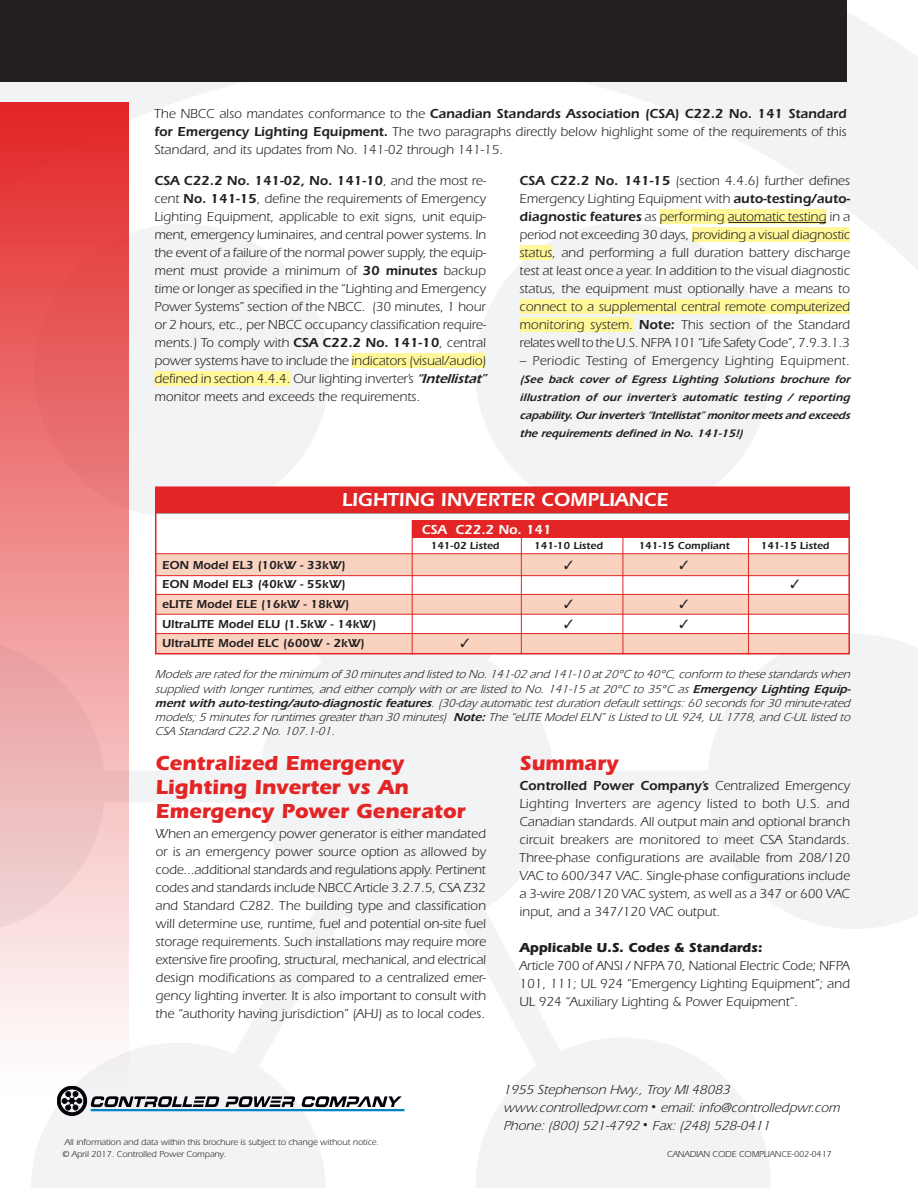
<style>
.page{position:relative;width:918px;height:1188px;background:#fff}
.page>*{position:absolute;margin:0;border:0;box-sizing:border-box;transform-origin:0 0}
.t1{font:700 21px/24px "Itc Eras";color:#e32525}
.t2{font:600 19.5px "Itc Eras";color:#fff}
.t3{font:13.5px/18px "Itc Eras";color:#231f20;text-align:justify}
.t4{font:italic 13.5px/18px "Itc Eras";color:#231f20}
.t5{font:13.5px "Itc Eras";letter-spacing:.02em;color:#231f20}
.t6{font:700 13.5px "Itc Eras";letter-spacing:-.005em;color:#231f20}
.t7{font:600 13.5px "Itc Eras";color:#fff}
.t8{font:italic 12px/14.2px "Itc Eras";color:#231f20;text-align:justify}
.t9{font:600 12px "Itc Eras";color:#231f20}
.t10{font:italic 600 11.25px/18px "Itc Eras";color:#231f20;text-align:justify}
.t11{font:600 10.5px "Itc Eras";color:#231f20}
.t12{font:9px/12px "Itc Eras";color:#231f20}
.s1{font-weight:600}
.s2{font-weight:600;font-style:italic}
.s3{font-family:"Helvetica";font-style:normal;font-size:15px}
</style>
<div class="page">
<img style="left:0;top:12px;width:918px;height:1176px">
<div style="left:156px;top:488px;width:692px;height:165px;background:#fff"></div>
<div style="left:156px;top:634px;width:694px;height:19px;background:#f9d2c0"></div>
<div style="left:0;top:0;width:847px;height:82px;background:#231f20"></div>
<div style="left:0;top:102px;width:129px;height:997px;background:linear-gradient(to bottom,#e22727,#fcffff)"></div>
<hr style="left:91px;top:1109px;width:313px;height:2px;background:#0083c5">
<svg style="left:57px;top:1086px;width:162px;height:30px"></svg>
<svg style="left:225px;top:1096px;width:70px;height:11px"></svg>
<svg style="left:302px;top:1096px;width:100px;height:11px"></svg>
<hr style="left:155px;top:513px;width:693px;height:1px;background:#231f20">
<div style="left:351px;top:353px;width:135px;height:15px;background:#fff79a"></div>
<div style="left:154px;top:371px;width:137px;height:15px;background:#fff79a"></div>
<div style="left:660px;top:209px;width:167px;height:15px;background:#fff79a"></div>
<div style="left:692px;top:227px;width:158px;height:15px;background:#fff79a"></div>
<div style="left:520px;top:245px;width:32px;height:15px;background:#fff79a"></div>
<div style="left:520px;top:299px;width:330px;height:15px;background:#fff79a"></div>
<div style="left:520px;top:317px;width:113px;height:15px;background:#fff79a"></div>
<hr style="left:505px;top:537px;width:344px;height:1px;background:#231f20">
<div style="left:156px;top:554px;width:694px;height:22px;background:#f9d2c0"></div>
<div style="left:156px;top:594px;width:694px;height:20px;background:#f9d2c0"></div>
<div style="left:156px;top:488px;width:692px;height:25px;background:#e32525"></div>
<div style="left:413px;top:520px;width:436px;height:17px;background:#e32525"></div>
<hr style="left:521px;top:520px;width:1px;height:134px;background:#e32525">
<hr style="left:155px;top:553px;width:693px;height:1px;background:#e32525">
<hr style="left:623px;top:537px;width:1px;height:117px;background:#e32525">
<hr style="left:748px;top:537px;width:1px;height:117px;background:#e32525">
<div style="left:155px;top:486px;width:695px;height:168px;border:2px solid #e32525"></div>
<hr style="left:156px;top:575px;width:693px;height:1px;background:#e32525">
<hr style="left:156px;top:594px;width:693px;height:1px;background:#e32525">
<hr style="left:156px;top:614px;width:693px;height:1px;background:#e32525">
<hr style="left:728px;top:222px;width:98px;height:1px;background:#231f20">
<hr style="left:412px;top:521px;width:1px;height:133px;background:#e32525">
<hr style="left:156px;top:633px;width:693px;height:1px;background:#e32525">
<p class="t3" style="left:154px;top:104px;width:694px">The NBCC also mandates conformance to the <span class="s1">Canadian Standards Association (CSA) C22.2 No. 141 Standard for Emergency Lighting Equipment.</span> The two paragraphs directly below highlight some of the requirements of this Standard, and its updates from No. 141-02 through 141-15.</p>
<p class="t3" style="left:154px;top:172px;width:337px;text-align:left"><span class="s1">CSA C22.2 No. 141-02, No. 141-10</span>, and the most re&shy;cent <span class="s1">No. 141-15</span>, define the requirements of Emergency Lighting Equipment, applicable to exit signs, unit equip&shy;ment, emergency luminaires, and central power systems. In the event of a failure of the normal power supply, the equip&shy;ment must provide a minimum of <span class="s1">30 minutes</span> backup time or longer as specified in the “Lighting and Emergency Power Systems” section of the NBCC. (30 minutes, 1 hour or 2 hours, etc., per NBCC occupancy classification require&shy;ments.) To comply with <span class="s1">CSA C22.2 No. 141-10</span>, central power systems have to include the indicators (visual/audio) defined in section 4.4.4. Our lighting inverter’s <span class="s2">“Intellistat” </span>monitor meets and exceeds the requirements.</p>
<p class="t3" style="left:520px;top:172px;width:332px"><span class="s1">CSA C22.2 No. 141-15</span> (section 4.4.6) further defines Emergency Lighting Equipment with <span class="s1">auto-testing/auto&shy;diagnostic features</span> as performing automatic testing in a period not exceeding 30 days, providing a visual diagnostic status, and performing a full duration battery discharge test at least once a year. In addition to the visual diagnostic status, the equipment must optionally have a means to connect to a supplemental central remote computerized monitoring system. <span class="s1">Note:</span> This section of the Standard relates well to the U.S. NFPA 101 “Life Safety Code”, 7.9.3.1.3</p>
<p class="t5" style="left:520px;top:353px;width:332px">– Periodic Testing of Emergency Lighting Equipment.</p>
<p class="t10" style="left:520px;top:370px;width:335px">(See back cover of Egress Lighting Solutions brochure for illustration of our inverter’s automatic testing / reporting capability.Ourinverter’s“Intellistat”monitormeetsand exceeds the requirementsdefined in No.141-15!)</p>
<h2 class="t2" style="left:342px;top:488px;width:328px">LIGHTING INVERTER COMPLIANCE</h2>
<p class="t7" style="left:422px;top:522px;width:131px">CSA C22.2 No. 141</p>
<p class="t11" style="left:431px;top:540px;width:70px">141-02 Listed</p>
<p class="t11" style="left:534px;top:540px;width:70px">141-10 Listed</p>
<p class="t11" style="left:639px;top:540px;width:92px">141-15 Compliant</p>
<p class="t11" style="left:761px;top:540px;width:70px">141-15 Listed</p>
<p class="t9" style="left:162px;top:558px;width:185px">EON Model EL3 (10kW - 33kW)</p>
<p class="t9" style="left:162px;top:578px;width:185px">EON Model EL3 (40kW - 55kW)</p>
<p class="t9" style="left:162px;top:597px;width:189px">eLITE Model ELE (16kW - 18kW)</p>
<p class="t9" style="left:162px;top:617px;width:216px">UltraLITE Model ELU (1.5kW - 14kW)</p>
<p class="t9" style="left:162px;top:637px;width:204px">UltraLITE Model ELC (600W - 2kW)</p>
<p class="t8" style="left:155px;top:668px;width:700px">Modelsarerated fortheminimum of 30 minutesand listed to No.141-02 and 141-10 at20°C to 40°C,conform to thesestandardswhen supplied with longer runtimes, and either comply with or are listed to No. 141-15 at 20°C to 35°C as <span class="s1">Emergency Lighting Equip&shy;mentwith auto-testing/auto-diagnosticfeatures</span>.(30-day automatictestduration defaultsettings:60 secondsfor30 minute-rated models;5 minutesforruntimesgreaterthan 30 minutes) <span class="s1">Note:</span>The“eLITE ModelELN”isListed to UL924,UL1778,and C-ULlisted to CSA Standard C22.2 No.107.1-01.</p>
<h1 class="t1" style="left:156px;top:751px;width:312px">Centralized Emergency<br>Lighting Inverter vs An<br>Emergency Power Generator</h1>
<p class="t3" style="left:156px;top:825px;width:332px">When an emergency power generator is either mandated or is an emergency power source option as allowed by code...additional standards and regulations apply. Pertinent codes and standards include NBCC Article 3.2.7.5, CSA Z32 and Standard C282. The building type and classification will determine use, runtime, fuel and potential on-site fuel storage requirements. Such installations may require more extensive fire proofing, structural, mechanical, and electrical design modifications as compared to a centralized emer&shy;gency lighting inverter. It is also important to consult with the “authority having jurisdiction” (AHJ) as to local codes.</p>
<h1 class="t1" style="left:520px;top:751px;width:101px">Summary</h1>
<p class="t3" style="left:520px;top:777px;width:332px"><span class="s1">Controlled Power Company’s</span> Centralized Emergency Lighting Inverters are agency listed to both U.S. and Canadian standards. All output main and optional branch circuit breakers are monitored to meet CSA Standards.<br>Three-phase configurations are available from 208/120<br>VAC to 600/347 VAC. Single-phase configurations include a 3-wire 208/120 VAC system, as well as a 347 or 600 VAC input, and a 347/120 VAC output.</p>
<p class="t6" style="left:520px;top:940px;width:244px">Applicable U.S. Codes &amp; Standards:</p>
<p class="t3" style="left:520px;top:957px;width:332px">Article 700 of ANSI / NFPA 70, National Electric Code; NFPA 101, 111; UL 924 “Emergency Lighting Equipment”; and UL 924 “Auxiliary Lighting &amp; Power Equipment”.</p>
<p class="t12" style="left:62px;top:1136px;width:318px">All information and data within this brochure is subject to change without notice. © April 2017. Controlled Power Company.</p>
<p class="t4" style="left:503px;top:1081px;width:341px">1955 Stephenson Hwy.,Troy MI48083 www.controlledpwr.com <span class="s3">•</span> email:info@controlledpwr.com<br>Phone:(800)521-4792 <span class="s3">•</span> Fax:(248)528-0411</p>
<p class="t12" style="left:667px;top:1148px;width:166px">CANADIAN CODE COMPLIANCE-002-0417</p>
</div>
